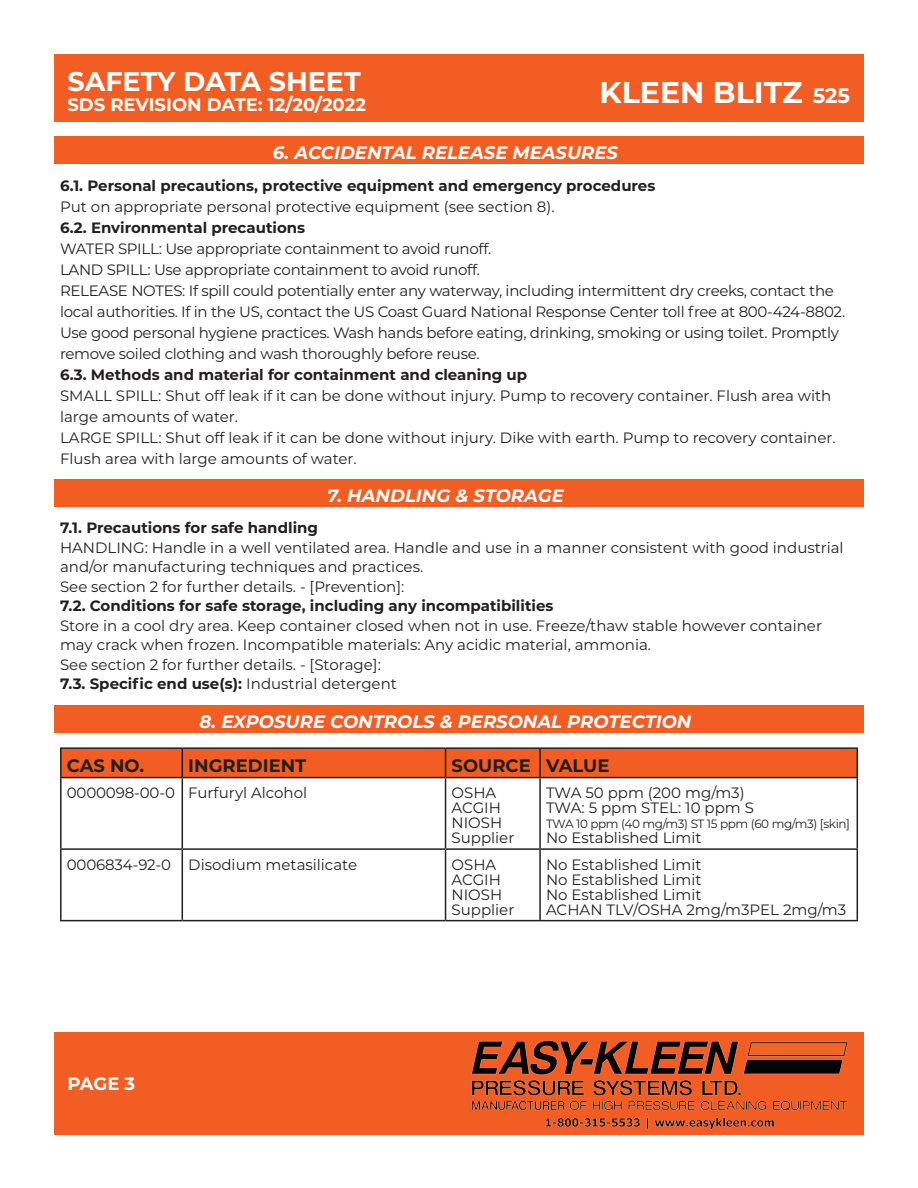
<style>
.page{position:relative;width:918px;height:1188px;background:#fff}
.page>*{position:absolute;margin:0;border:0;box-sizing:border-box;transform-origin:0 0}
.t1{font:700 30px "Montserrat";color:#fff}
.t2{font:700 27px "Montserrat";color:#fff}
.t3{font:italic 700 18px "Montserrat";color:#fff}
.t4{font:700 18px "Montserrat";color:#fff}
.t5{font:700 18px "Montserrat";color:#231f20}
.t6{font:15px/21px "Montserrat";color:#231f20}
.t7{font:15px/21px "Montserrat";letter-spacing:-.02em;color:#231f20}
.t8{font:700 15px "Montserrat";color:#231f20}
.t9{font:12px "Montserrat";letter-spacing:-.03em;color:#231f20}
.s1{font-size:21px}
.s2{font-weight:400}
</style>
<div class="page">
<div style="left:54px;top:54px;width:810px;height:68px;background:#f25d24"></div>
<div style="left:54px;top:1032px;width:810px;height:103px;background:#f25d24"></div>
<img style="left:471px;top:1040px;width:377px;height:90px">
<div style="left:54px;top:136px;width:810px;height:28px;background:#f25d24"></div>
<div style="left:54px;top:479px;width:810px;height:28px;background:#f25d24"></div>
<div style="left:54px;top:706px;width:810px;height:27px;background:#f25d24"></div>
<hr style="left:60px;top:747px;width:122px;height:2px;background:#231f20">
<hr style="left:60px;top:749px;width:2px;height:28px;background:#231f20">
<hr style="left:182px;top:747px;width:264px;height:2px;background:#231f20">
<hr style="left:446px;top:747px;width:94px;height:2px;background:#231f20">
<hr style="left:540px;top:747px;width:318px;height:2px;background:#231f20">
<svg style="left:61px;top:748px;width:797px;height:29px;background:#e85a23"></svg>
<hr style="left:60px;top:777px;width:122px;height:1px;background:#231f20">
<hr style="left:60px;top:778px;width:2px;height:70px;background:#231f20">
<hr style="left:182px;top:777px;width:264px;height:1px;background:#231f20">
<hr style="left:182px;top:778px;width:1px;height:70px;background:#231f20">
<hr style="left:446px;top:777px;width:94px;height:1px;background:#231f20">
<hr style="left:445px;top:778px;width:1px;height:70px;background:#231f20">
<hr style="left:540px;top:777px;width:318px;height:1px;background:#231f20">
<hr style="left:539px;top:778px;width:2px;height:70px;background:#231f20">
<hr style="left:857px;top:778px;width:1px;height:70px;background:#231f20">
<hr style="left:60px;top:848px;width:122px;height:2px;background:#231f20">
<hr style="left:60px;top:850px;width:2px;height:70px;background:#231f20">
<hr style="left:182px;top:848px;width:264px;height:2px;background:#231f20">
<hr style="left:182px;top:850px;width:1px;height:70px;background:#231f20">
<hr style="left:446px;top:848px;width:94px;height:2px;background:#231f20">
<hr style="left:445px;top:850px;width:1px;height:70px;background:#231f20">
<hr style="left:540px;top:848px;width:318px;height:2px;background:#231f20">
<hr style="left:539px;top:850px;width:2px;height:70px;background:#231f20">
<hr style="left:857px;top:850px;width:1px;height:70px;background:#231f20">
<hr style="left:60px;top:920px;width:122px;height:1px;background:#231f20">
<hr style="left:182px;top:920px;width:264px;height:1px;background:#231f20">
<hr style="left:446px;top:920px;width:94px;height:1px;background:#231f20">
<hr style="left:540px;top:920px;width:318px;height:1px;background:#231f20">
<h2 class="t2" style="left:68px;top:61px;width:295px">SAFETY DATA SHEET</h2>
<p class="t4" style="left:68px;top:91px;width:300px">SDS REVISION DATE: 12/20/2022</p>
<h1 class="t1" style="left:600px;top:71px;width:252px">KLEEN BLITZ <span class="s1">525</span></h1>
<p class="t3" style="left:273px;top:139px;width:347px">6. ACCIDENTAL RELEASE MEASURES</p>
<p class="t8" style="left:60px;top:175px;width:597px">6.1. Personal precautions, protective equipment and emergency procedures</p>
<p class="t6" style="left:60px;top:195px;width:496px">Put on appropriate personal protective equipment (see section 8).</p>
<p class="t8" style="left:60px;top:217px;width:247px">6.2. Environmental precautions</p>
<p class="t7" style="left:60px;top:237px;width:433px">WATER SPILL: Use appropriate containment to avoid runoff.</p>
<p class="t7" style="left:60px;top:258px;width:421px">LAND SPILL: Use appropriate containment to avoid runoff.</p>
<p class="t7" style="left:60px;top:279px;width:787px">RELEASE NOTES: If spill could potentially enter any waterway, including intermittent dry creeks, contact the local authorities. If in the US, contact the US Coast Guard National Response Center toll free at 800-424-8802.</p>
<p class="t7" style="left:60px;top:321px;width:780px">Use good personal hygiene practices. Wash hands before eating, drinking, smoking or using toilet. Promptly remove soiled clothing and wash thoroughly before reuse.</p>
<p class="t8" style="left:60px;top:364px;width:469px">6.3. Methods and material for containment and cleaning up</p>
<p class="t6" style="left:60px;top:384px;width:773px">SMALL SPILL: Shut off leak if it can be done without injury. Pump to recovery container. Flush area with large amounts of water.</p>
<p class="t6" style="left:60px;top:426px;width:777px">LARGE SPILL: Shut off leak if it can be done without injury. Dike with earth. Pump to recovery container.<br>Flush area with large amounts of water.</p>
<p class="t3" style="left:327px;top:482px;width:238px">7. HANDLING &amp; STORAGE</p>
<p class="t8" style="left:60px;top:517px;width:260px">7.1. Precautions for safe handling</p>
<p class="t6" style="left:60px;top:537px;width:785px;line-height:19.5px">HANDLING: Handle in a well ventilated area. Handle and use in a manner consistent with good industrial and/or manufacturing techniques and practices.</p>
<p class="t6" style="left:60px;top:575px;width:346px">See section 2 for further details. - [Prevention]:</p>
<p class="t8" style="left:60px;top:595px;width:495px">7.2. Conditions for safe storage, including any incompatibilities</p>
<p class="t6" style="left:60px;top:615px;width:764px;line-height:19.5px">Store in a cool dry area. Keep container closed when not in use. Freeze/thaw stable however container may crack when frozen. Incompatible materials: Any acidic material, ammonia.</p>
<p class="t6" style="left:60px;top:653px;width:322px">See section 2 for further details. - [Storage]:</p>
<p class="t8" style="left:60px;top:673px;width:338px">7.3. Specific end use(s): <span class="s2">Industrial detergent</span></p>
<p class="t3" style="left:199px;top:708px;width:494px">8. EXPOSURE CONTROLS &amp; PERSONAL PROTECTION</p>
<p class="t5" style="left:67px;top:752px;width:79px">CAS NO.</p>
<p class="t5" style="left:188px;top:752px;width:120px">INGREDIENT</p>
<p class="t5" style="left:452px;top:752px;width:81px">SOURCE</p>
<p class="t5" style="left:546px;top:752px;width:65px">VALUE</p>
<p class="t6" style="left:67px;top:782px;width:110px">0000098-00-0</p>
<p class="t6" style="left:188px;top:782px;width:120px">Furfuryl Alcohol</p>
<p class="t6" style="left:452px;top:782px;width:46px">OSHA</p>
<p class="t6" style="left:452px;top:797px;width:51px">ACGIH</p>
<p class="t6" style="left:452px;top:812px;width:52px">NIOSH</p>
<p class="t6" style="left:452px;top:827px;width:64px">Supplier</p>
<p class="t6" style="left:546px;top:782px;width:200px">TWA 50 ppm (200 mg/m3)</p>
<p class="t6" style="left:546px;top:797px;width:209px">TWA: 5 ppm STEL: 10 ppm S</p>
<p class="t9" style="left:546px;top:816px;width:306px">TWA 10 ppm (40 mg/m3) ST 15 ppm (60 mg/m3) [skin]</p>
<p class="t6" style="left:546px;top:827px;width:157px">No Established Limit</p>
<p class="t6" style="left:67px;top:853px;width:106px">0006834-92-0</p>
<p class="t6" style="left:188px;top:853px;width:170px">Disodium metasilicate</p>
<p class="t6" style="left:452px;top:853px;width:46px">OSHA</p>
<p class="t6" style="left:452px;top:868px;width:51px">ACGIH</p>
<p class="t6" style="left:452px;top:883px;width:52px">NIOSH</p>
<p class="t6" style="left:452px;top:898px;width:64px">Supplier</p>
<p class="t6" style="left:546px;top:853px;width:157px">No Established Limit</p>
<p class="t6" style="left:546px;top:868px;width:157px">No Established Limit</p>
<p class="t6" style="left:546px;top:883px;width:157px">No Established Limit</p>
<p class="t6" style="left:546px;top:898px;width:302px">ACHAN TLV/OSHA 2mg/m3PEL 2mg/m3</p>
<p class="t4" style="left:68px;top:1070px;width:69px">PAGE 3</p>
</div>
